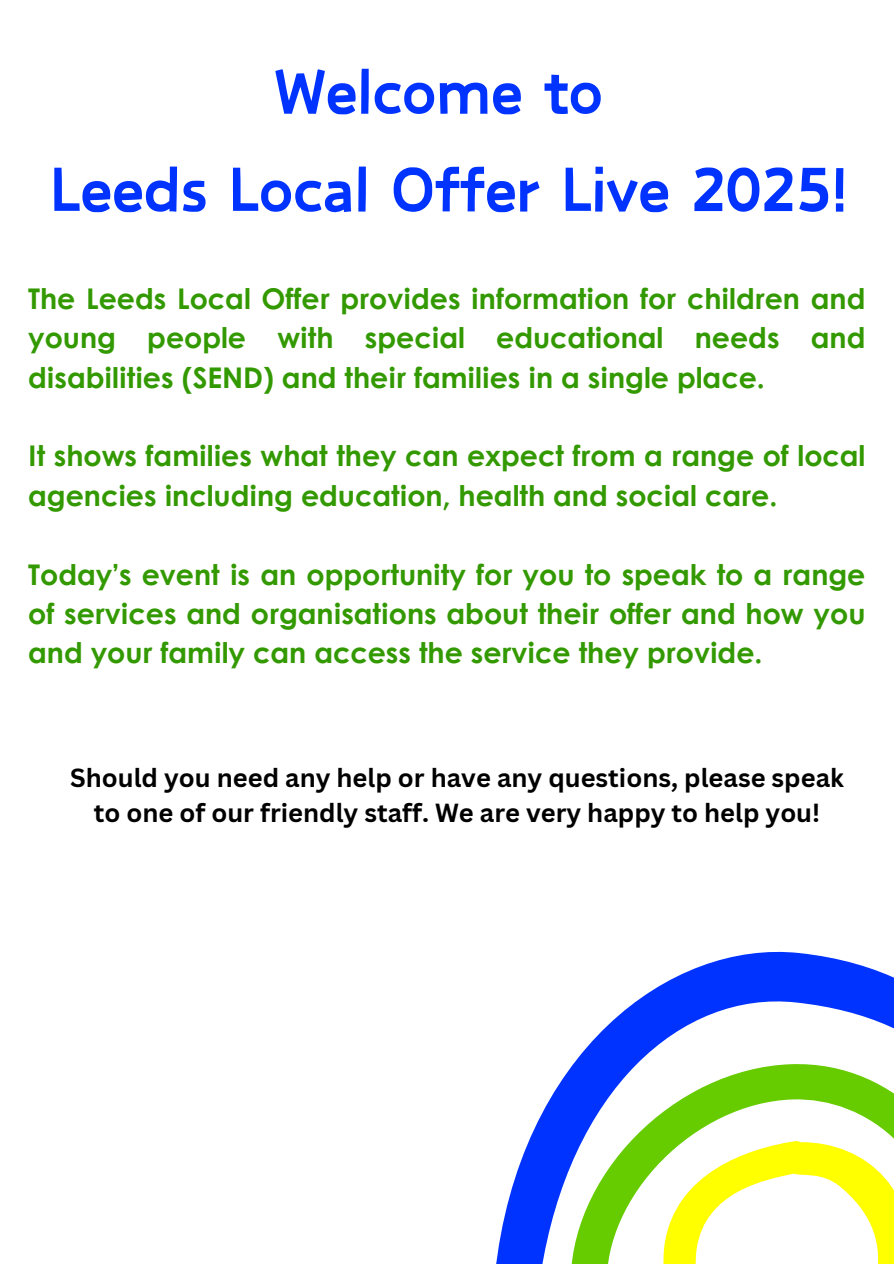
<style>
.page{position:relative;width:894px;height:1264px;background:#fff}
.page>*{position:absolute;margin:0;border:0;box-sizing:border-box;transform-origin:0 0}
.t1{font:900 69.9px/97.8px "Canva Funny";color:#03f;text-align:center}
.t2{font:700 28.5px/39.3px "Century Gothic";color:#390;text-align:justify}
.t3{font:700 25.5px/34.8px "Canva Sans";color:#000;text-align:center}
</style>
<div class="page">
<svg style="left:496px;top:951px;width:397px;height:312px"></svg>
<svg style="left:566px;top:1060px;width:327px;height:203px"></svg>
<svg style="left:659px;top:1140px;width:234px;height:123px"></svg>
<h2 class="t1" style="left:50px;top:46px;width:799px">Welcome to<br>Leeds Local Offer Live 2025!</h2>
<h1 class="t2" style="left:28px;top:277px;width:838px">The Leeds Local Offer provides information for children and young people with special educational needs and disabilities (SEND) and their families in a single place.</h1>
<h2 class="t2" style="left:28px;top:435px;width:838px">It shows families what they can expect from a range of local agencies including education, health and social care.</h2>
<h2 class="t2" style="left:28px;top:553px;width:838px">Today’s event is an opportunity for you to speak to a range of services and organisations about their offer and how you and your family can access the service they provide.</h2>
<p class="t3" style="left:70px;top:760px;width:775px">Should you need any help or have any questions, please speak to one of our friendly staff. We are very happy to help you!</p>
</div>
